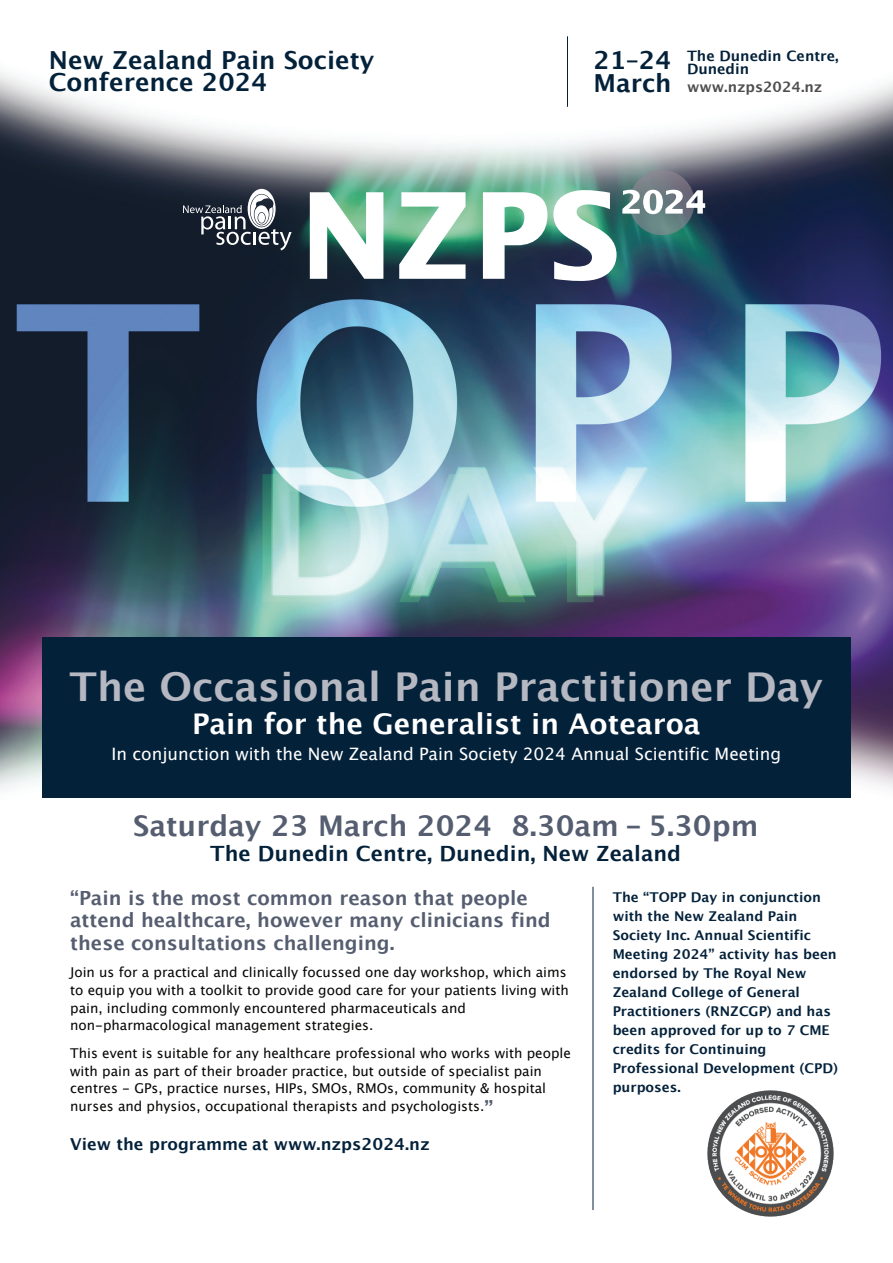
<style>
.page{position:relative;width:893px;height:1263px;background:#fff}
.page>*{position:absolute;margin:0;border:0;box-sizing:border-box;transform-origin:0 0}
.t1{font:700 119.7px "Lucida Sans";color:#fff}
.t2{font:700 39.75px "Lucida Grande";color:#b5b7c1}
.t3{font:700 28.5px "Lucida Grande";color:#555d70}
.t4{font:700 28.5px "Lucida Grande";color:#fff}
.t5{font:700 24.9px/22.5px "Lucida Grande";color:#04213a}
.t6{font:700 21px "Lucida Grande";color:#04213a}
.t7{font:700 19.5px/22px "Lucida Grande";color:#555d70}
.t8{font:17.1px "Lucida Grande";color:#fff}
.t9{font:700 16.5px "Lucida Grande";color:#04213a}
.t10{font:700 14.4px/12.9px "Lucida Grande";color:#04213a}
.t11{font:700 14.4px "Lucida Grande";color:#504e4d}
.t12{font:13.5px/18px "Lucida Grande";color:#050504}
.t13{font:700 13.5px/19px "Lucida Grande";color:#04213a}
.s1{font-weight:700;font-size:19.5px;color:#555d70}
</style>
<div class="page">
<img style="left:0;top:71px;width:893px;height:1139px">
<hr style="left:567px;top:36px;width:1px;height:71px;background:#04213a">
<div style="left:42px;top:637px;width:808px;height:160px;background:#04213a"></div>
<img style="left:707px;top:1090px;width:127px;height:127px">
<hr style="left:593px;top:887px;width:1px;height:323px;background:#04213a">
<svg style="left:629px;top:170px;width:65px;height:65px;background:#708085"></svg>
<svg style="left:622px;top:190px;width:83px;height:24px"></svg>
<svg style="left:183px;top:189px;width:109px;height:61px;background:#49515c"></svg>
<h3 class="t5" style="left:49px;top:49px;width:327px;line-height:22px">New Zealand Pain Society<br>Conference 2024</h3>
<h3 class="t5" style="left:593px;top:49px;width:80px">21–24<br>March</h3>
<p class="t10" style="left:687px;top:50px;width:153px">The Dunedin Centre,<br>Dunedin</p>
<p class="t11" style="left:687px;top:75px;width:137px">www.nzps2024.nz</p>
<h1 class="t1" style="left:300px;top:168px;width:321px">NZPS</h1>
<h2 class="t2" style="left:70px;top:654px;width:755px">The Occasional Pain Practitioner Day</h2>
<h3 class="t4" style="left:192px;top:700px;width:510px">Pain for the Generalist in Aotearoa</h3>
<p class="t8" style="left:112px;top:744px;width:671px">In conjunction with the New Zealand Pain Society 2024 Annual Scientific Meeting</p>
<h3 class="t3" style="left:133px;top:802px;width:627px">Saturday 23 March 2024 8.30am - 5.30pm</h3>
<h3 class="t6" style="left:210px;top:836px;width:472px">The Dunedin Centre, Dunedin, New Zealand</h3>
<p class="t13" style="left:613px;top:887px;width:227px">The “TOPP Day in conjunction with the New Zealand Pain<br>Society Inc. Annual Scientific<br>Meeting 2024” activity has been endorsed by The Royal New<br>Zealand College of General<br>Practitioners (RNZCGP) and has been approved for up to 7 CME credits for Continuing<br>Professional Development (CPD) purposes.</p>
<h3 class="t7" style="left:70px;top:887px;width:482px">“Pain is the most common reason that people attend healthcare, however many clinicians find these consultations challenging.</h3>
<p class="t12" style="left:70px;top:963px;width:500px">Join us for a practical and clinically focussed one day workshop, which aims to equip you with a toolkit to provide good care for your patients living with pain, including commonly encountered pharmaceuticals and non-pharmacological management strategies.</p>
<p class="t12" style="left:70px;top:1044px;width:502px">This event is suitable for any healthcare professional who works with people with pain as part of their broader practice, but outside of specialist pain centres - GPs, practice nurses, HIPs, SMOs, RMOs, community &amp; hospital nurses and physios, occupational therapists and psychologists.<span class="s1">”</span></p>
<p class="t9" style="left:70px;top:1130px;width:361px">View the programme at www.nzps2024.nz</p>
</div>
